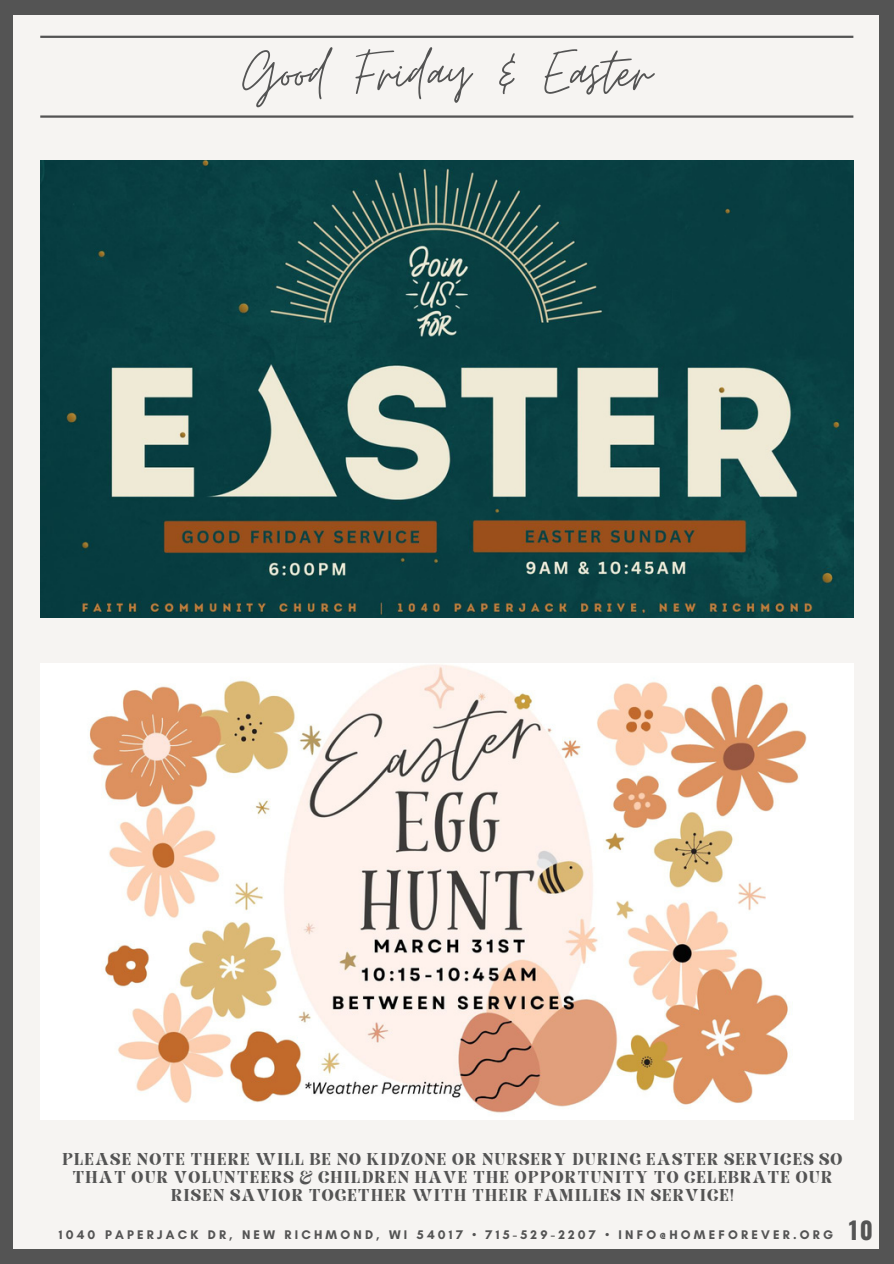
<style>
.page{position:relative;width:894px;height:1264px;background:#fff}
.page>*{position:absolute;margin:0;border:0;box-sizing:border-box;transform-origin:0 0}
.t1{font:69.75px "Moon Time";color:#545454}
.t2{font:16.5px/18px "Elika Gorica";letter-spacing:.07em;color:#545454;text-align:center}
.t3{font:700 12.75px "Glacial Indifference";letter-spacing:.25em;color:#545454}
.s1{font-family:"Oswald";font-size:24px}
</style>
<div class="page">
<div style="left:0;top:0;width:893px;height:1263px;background:#545454"></div>
<div style="left:14px;top:15px;width:864px;height:1233px;background:#f6f4f2"></div>
<hr style="left:40px;top:115px;width:813px;height:3px;background:#545454">
<hr style="left:40px;top:36px;width:813px;height:2px;background:#545454">
<img style="left:40px;top:663px;width:812px;height:456px">
<img style="left:40px;top:161px;width:812px;height:456px">
<h1 class="t1" style="left:242px;top:30px;width:410px">Good Friday &amp; Easter</h1>
<p class="t2" style="left:62px;top:1152px;width:781px">PLEASE NOTE THERE WILL BE NO KIDZONE OR NURSERY DURING EASTER SERVICES SO<br>THAT OUR VOLUNTEERS &amp; CHILDREN HAVE THE OPPORTUNITY TO CELEBRATE OUR<br>RISEN SAVIOR TOGETHER WITH THEIR FAMILIES IN SERVICE!</p>
<p class="t3" style="left:59px;top:1226px;width:815px">1040 PAPERJACK DR, NEW RICHMOND, WI 54017 • 715-529-2207 • INFO@HOMEFOREVER.ORG <span class="s1">10</span></p>
</div>
